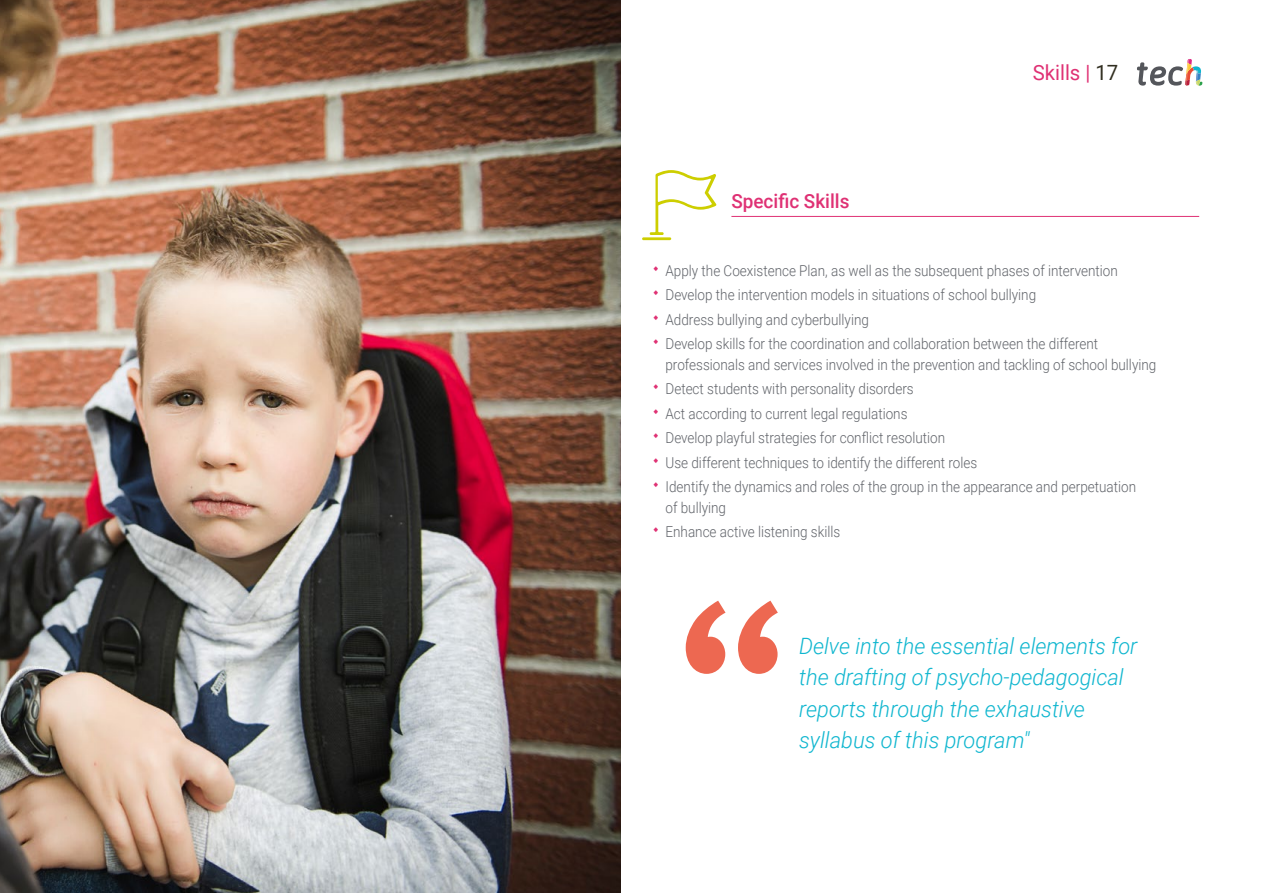
<style>
.page{position:relative;width:1263px;height:893px;background:#fff}
.page>*{position:absolute;margin:0;border:0;box-sizing:border-box;transform-origin:0 0}
.t1{font:italic 300 22.5px/31.5px "Roboto";color:#0fb6cf}
.t2{font:21px "Roboto";color:#df3174}
.t3{font:500 19.5px "Roboto";color:#df3174}
.t4{font:300 15px/24.5px "Roboto";color:#61646a;scale:.9 1}
.s1{color:#312e20}
</style>
<div class="page">
<hr style="left:731px;top:216px;width:468px;height:1px;background:#df3174">
<hr style="left:642px;top:237px;width:29px;height:3px;background:#cdce00">
<svg style="left:650px;top:170px;width:66px;height:65px"></svg>
<img style="left:0;top:0;width:621px;height:893px">
<svg style="left:1137px;top:59px;width:65px;height:27px"></svg>
<svg style="left:686px;top:601px;width:92px;height:73px"></svg>
<h3 class="t3" style="left:731px;top:187px;width:120px">Specific Skills</h3>
<h2 class="t2" style="left:1033px;top:57px;width:87px">Skills | <span class="s1">17</span></h2>
<p class="t4" style="left:665px;top:258px;width:504px">Apply the Coexistence Plan, as well as the subsequent phases of intervention Develop the intervention models in situations of school bullying<br>Address bullying and cyberbullying<br>Develop skills for the coordination and collaboration between the different</p>
<p class="t4" style="left:665px;top:352px;width:547px">professionals and services involved in the prevention and tackling of school bullying Detect students with personality disorders<br>Act according to current legal regulations<br>Develop playful strategies for conflict resolution<br>Use different techniques to identify the different roles<br>Identify the dynamics and roles of the group in the appearance and perpetuation</p>
<p class="t4" style="left:665px;top:494px;width:196px">of bullying<br>Enhance active listening skills</p>
<h1 class="t1" style="left:799px;top:629px;width:340px">Delve into the essential elements for the drafting of psycho-pedagogical reports through the exhaustive syllabus of this program"</h1>
</div>
